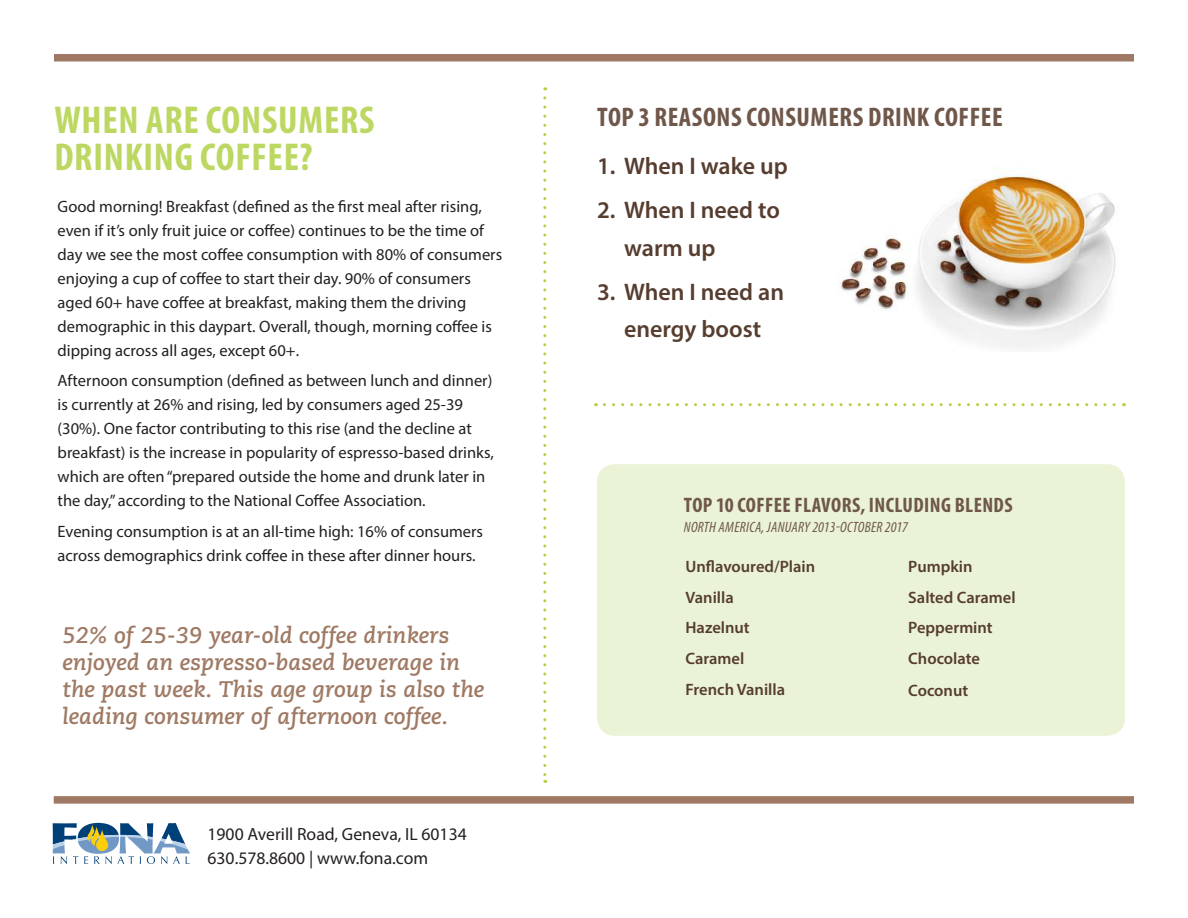
<style>
.page{position:relative;width:1188px;height:918px;background:#fff}
.page>*{position:absolute;margin:0;border:0;box-sizing:border-box;transform-origin:0 0}
.t1{font:700 condensed 39px/37.5px "Myriad Pro";letter-spacing:.02em;color:#bcd862}
.t2{font:700 condensed 27px "Myriad Pro";letter-spacing:.02em;color:#6f574a}
.t3{font:600 24px/37.5px "Myriad Pro";color:#563d2f}
.t4{font:italic 700 22.5px/27px "Caecilia LT Std";color:#9f7963}
.t5{font:700 condensed 21px "Myriad Pro";letter-spacing:.02em;color:#6f574a}
.t6{font:17.7px/24.3px "Myriad Pro";color:#231f20}
.t7{font:16.5px/24px "Myriad Pro";color:#231f20}
.t8{font:600 16.5px/30.8px "Myriad Pro";color:#563d2f}
.t9{font:italic condensed 15px "Myriad Pro";letter-spacing:.02em;color:#6f574a}
</style>
<div class="page">
<div style="left:54px;top:54px;width:1080px;height:8px;background:#9f7963"></div>
<div style="left:54px;top:796px;width:1080px;height:8px;background:#9f7963"></div>
<svg style="left:53px;top:823px;width:137px;height:41px"></svg>
<svg style="left:543px;top:98px;width:3px;height:685px"></svg>
<div style="left:597px;top:464px;width:528px;height:272px;background:#ebf3d6;border-radius:18px"></div>
<svg style="left:604px;top:403px;width:521px;height:3px"></svg>
<img style="left:840px;top:170px;width:276px;height:179px">
<h1 class="t1" style="left:54px;top:100px;width:322px">WHEN ARE CONSUMERS<br>DRINKING COFFEE?</h1>
<p class="t7" style="left:58px;top:194px;width:446px">Good morning! Breakfast (defined as the first meal after rising, even if it’s only fruit juice or coffee) continues to be the time of day we see the most coffee consumption with 80% of consumers enjoying a cup of coffee to start their day. 90% of consumers aged 60+ have coffee at breakfast, making them the driving demographic in this daypart. Overall, though, morning coffee is dipping across all ages, except 60+.</p>
<p class="t7" style="left:58px;top:369px;width:438px">Afternoon consumption (defined as between lunch and dinner) is currently at 26% and rising, led by consumers aged 25-39 (30%). One factor contributing to this rise (and the decline at breakfast) is the increase in popularity of espresso-based drinks, which are often “prepared outside the home and drunk later in the day,” according to the National Coffee Association.</p>
<p class="t7" style="left:58px;top:519px;width:427px">Evening consumption is at an all-time high: 16% of consumers across demographics drink coffee in these after dinner hours.</p>
<h3 class="t4" style="left:63px;top:622px;width:423px">52% of 25-39 year-old coffee drinkers enjoyed an espresso-based beverage in the past week. This age group is also the leading consumer of afternoon coffee.</h3>
<p class="t6" style="left:208px;top:821px;width:261px">1900 Averill Road, Geneva, IL 60134<br>630.578.8600 | www.fona.com</p>
<h2 class="t2" style="left:597px;top:100px;width:407px">TOP 3 REASONS CONSUMERS DRINK COFFEE</h2>
<h3 class="t3" style="left:597px;top:146px;width:192px">1. When I wake up</h3>
<h3 class="t3" style="left:624px;top:191px;width:158px;text-indent:-27px">2. When I need to warm up</h3>
<h3 class="t3" style="left:597px;top:272px;width:189px;text-align:center">3. When I need an energy boost</h3>
<p class="t5" style="left:684px;top:492px;width:330px">TOP 10 COFFEE FLAVORS, INCLUDING BLENDS</p>
<p class="t9" style="left:684px;top:518px;width:226px">NORTH AMERICA, JANUARY 2013-OCTOBER 2017</p>
<p class="t8" style="left:686px;top:551px;width:131px">Unflavoured/Plain<br>Vanilla<br>Hazelnut<br>Caramel<br>French Vanilla</p>
<p class="t8" style="left:908px;top:551px;width:109px">Pumpkin<br>Salted Caramel<br>Peppermint<br>Chocolate</p>
<p class="t8" style="left:908px;top:675px;width:61px">Coconut</p>
</div>
